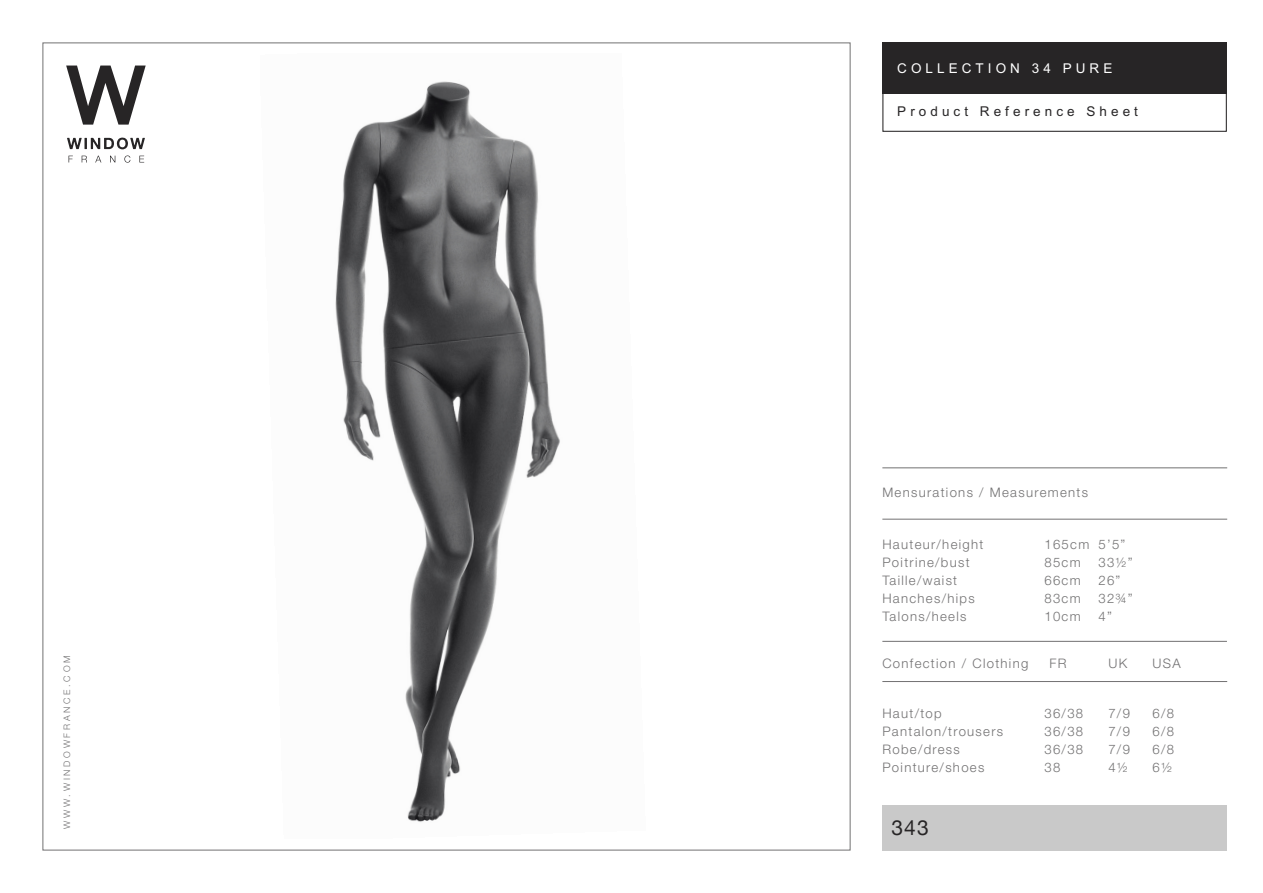
<style>
.page{position:relative;width:1263px;height:893px;background:#fff}
.page>*{position:absolute;margin:0;border:0;box-sizing:border-box;transform-origin:0 0}
.t1{font:21px "Helvetica Neue";color:#272526}
.t2{font:13.5px "Arial";letter-spacing:.3em;color:#272526}
.t3{font:13.5px "Arial";letter-spacing:.3em;color:#fff}
.t4{font:300 13.2px "Helvetica Neue LT Std";letter-spacing:.1em;color:#727172}
.t5{font:300 9px "Helvetica Neue LT Std";letter-spacing:.3em;color:#727172}
</style>
<div class="page">
<div style="left:882px;top:43px;width:345px;height:51px;background:#272526"></div>
<div style="left:882px;top:43px;width:345px;height:89px;border:1px solid #272526"></div>
<div style="left:882px;top:805px;width:345px;height:45px;background:#c9c9c9"></div>
<img style="left:335px;top:81px;width:225px;height:741px">
<hr style="left:882px;top:519px;width:345px;height:1px;background:#727172">
<hr style="left:882px;top:468px;width:345px;height:1px;background:#727172">
<hr style="left:882px;top:681px;width:345px;height:1px;background:#727172">
<hr style="left:882px;top:641px;width:345px;height:1px;background:#727172">
<svg style="left:66px;top:66px;width:80px;height:59px"></svg>
<svg style="left:69px;top:156px;width:4px;height:6px"></svg>
<svg style="left:82px;top:156px;width:5px;height:6px"></svg>
<svg style="left:95px;top:156px;width:6px;height:6px"></svg>
<svg style="left:110px;top:156px;width:5px;height:6px"></svg>
<svg style="left:124px;top:156px;width:6px;height:7px"></svg>
<svg style="left:139px;top:156px;width:5px;height:6px"></svg>
<svg style="left:67px;top:137px;width:78px;height:12px"></svg>
<p class="t5" style="left:64px;top:828px;width:174px;rotate:-90deg">WWW.WINDOWFRANCE.COM</p>
<p class="t3" style="left:897px;top:61px;width:217px">COLLECTION 34 PURE</p>
<p class="t2" style="left:897px;top:104px;width:242px">Product Reference Sheet</p>
<p class="t4" style="left:882px;top:488px;width:207px">Mensurations / Measurements</p>
<p class="t4" style="left:882px;top:540px;width:103px">Hauteur/height</p>
<p class="t4" style="left:1044px;top:540px;width:83px">165cm 5’5”</p>
<p class="t4" style="left:882px;top:558px;width:89px">Poitrine/bust</p>
<p class="t4" style="left:1044px;top:558px;width:38px">85cm</p>
<p class="t4" style="left:1098px;top:558px;width:36px">33½”</p>
<p class="t4" style="left:882px;top:576px;width:76px">Taille/waist</p>
<p class="t4" style="left:1044px;top:576px;width:38px">66cm</p>
<p class="t4" style="left:1098px;top:576px;width:24px">26”</p>
<p class="t4" style="left:882px;top:594px;width:94px">Hanches/hips</p>
<p class="t4" style="left:1044px;top:594px;width:38px">83cm</p>
<p class="t4" style="left:1098px;top:594px;width:36px">32¾”</p>
<p class="t4" style="left:882px;top:612px;width:86px">Talons/heels</p>
<p class="t4" style="left:1044px;top:612px;width:38px">10cm</p>
<p class="t4" style="left:1098px;top:612px;width:15px">4”</p>
<p class="t4" style="left:882px;top:659px;width:147px">Confection / Clothing</p>
<p class="t4" style="left:1049px;top:659px;width:19px">FR</p>
<p class="t4" style="left:1108px;top:659px;width:20px">UK</p>
<p class="t4" style="left:1152px;top:659px;width:30px">USA</p>
<p class="t4" style="left:882px;top:709px;width:61px">Haut/top</p>
<p class="t4" style="left:1044px;top:709px;width:40px">36/38</p>
<p class="t4" style="left:1108px;top:709px;width:23px">7/9</p>
<p class="t4" style="left:1152px;top:709px;width:23px">6/8</p>
<p class="t4" style="left:882px;top:727px;width:122px">Pantalon/trousers</p>
<p class="t4" style="left:1044px;top:727px;width:40px">36/38</p>
<p class="t4" style="left:1108px;top:727px;width:23px">7/9</p>
<p class="t4" style="left:1152px;top:727px;width:23px">6/8</p>
<p class="t4" style="left:882px;top:745px;width:79px">Robe/dress</p>
<p class="t4" style="left:1044px;top:745px;width:40px">36/38</p>
<p class="t4" style="left:1108px;top:745px;width:23px">7/9</p>
<p class="t4" style="left:1152px;top:745px;width:23px">6/8</p>
<p class="t4" style="left:882px;top:763px;width:103px">Pointure/shoes</p>
<p class="t4" style="left:1044px;top:763px;width:17px">38</p>
<p class="t4" style="left:1108px;top:763px;width:21px">4½</p>
<p class="t4" style="left:1152px;top:763px;width:21px">6½</p>
<h1 class="t1" style="left:891px;top:815px;width:39px">343</h1>
</div>
